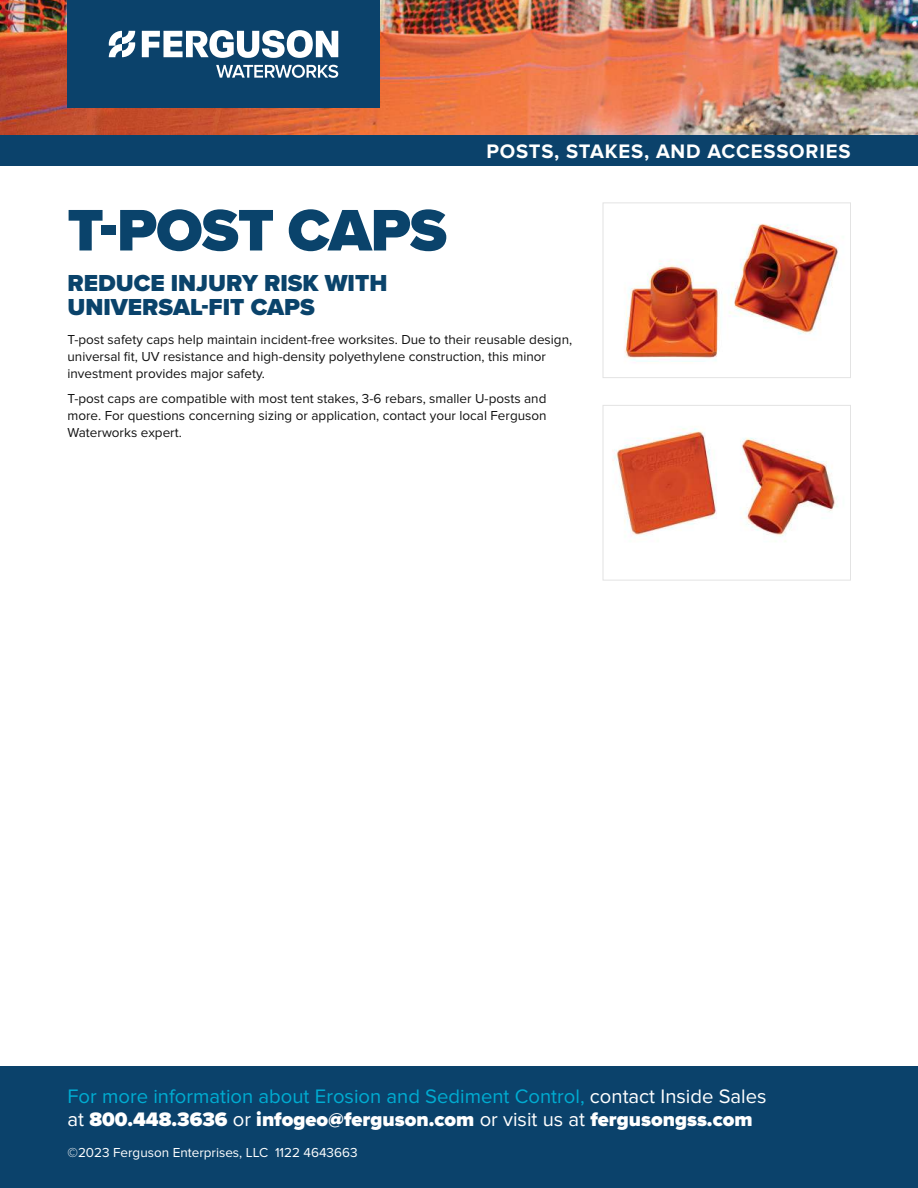
<style>
.page{position:relative;width:918px;height:1188px;background:#fff}
.page>*{position:absolute;margin:0;border:0;box-sizing:border-box;transform-origin:0 0}
.t1{font:900 60.75px "Proxima Nova";letter-spacing:-.015em;color:#0a436b}
.t2{font:900 24px/24px "Proxima Nova";color:#0a436b}
.t3{font:20.25px/23.7px "Proxima Nova";color:#00acd1}
.t4{font:700 20.25px "Proxima Nova";letter-spacing:.04em;color:#fff}
.t5{font:13.5px/16.8px "Proxima Nova";color:#121212}
.t6{font:13.5px "Proxima Nova";color:#fff}
.s1{color:#fff}
.s2{font-weight:900;color:#fff}
</style>
<div class="page">
<img style="left:0;top:0;width:918px;height:135px">
<div style="left:0;top:1066px;width:918px;height:122px;background:#0b426b"></div>
<div style="left:0;top:135px;width:918px;height:30px;background:#0b426b"></div>
<div style="left:68px;top:0;width:312px;height:108px;background:#0b426b"></div>
<svg style="left:216px;top:65px;width:122px;height:13px"></svg>
<svg style="left:109px;top:31px;width:26px;height:26px"></svg>
<svg style="left:142px;top:30px;width:196px;height:28px"></svg>
<img style="left:612px;top:428px;width:226px;height:114px">
<div style="left:603px;top:405px;width:248px;height:175px;border:1px solid #e3e3e3"></div>
<img style="left:624px;top:224px;width:215px;height:138px">
<div style="left:603px;top:202px;width:248px;height:176px;border:1px solid #e3e3e3"></div>
<h3 class="t4" style="left:487px;top:143px;width:365px">POSTS, STAKES, AND ACCESSORIES</h3>
<h1 class="t1" style="left:68px;top:205px;width:381px">T-POST CAPS</h1>
<h2 class="t2" style="left:68px;top:271px;width:321px">REDUCE INJURY RISK WITH<br>UNIVERSAL-FIT CAPS</h2>
<p class="t5" style="left:68px;top:332px;width:506px">T-post safety caps help maintain incident-free worksites. Due to their reusable design, universal fit, UV resistance and high-density polyethylene construction, this minor investment provides major safety.</p>
<p class="t5" style="left:68px;top:391px;width:481px;text-align:justify">T-post caps are compatible with most tent stakes, 3-6 rebars, smaller U-posts and more. For questions concerning sizing or application, contact your local Ferguson Waterworks expert.</p>
<h3 class="t3" style="left:68px;top:1085px;width:701px">For more information about Erosion and Sediment Control, <span class="s1">contact Inside Sales at</span> <span class="s2">800.448.3636</span> <span class="s1">or</span> <span class="s2">infogeo@ferguson.com</span> <span class="s1">or visit us at</span> <span class="s2">fergusongss.com</span></h3>
<p class="t6" style="left:68px;top:1147px;width:292px">©2023 Ferguson Enterprises, LLC 1122 4643663</p>
</div>
